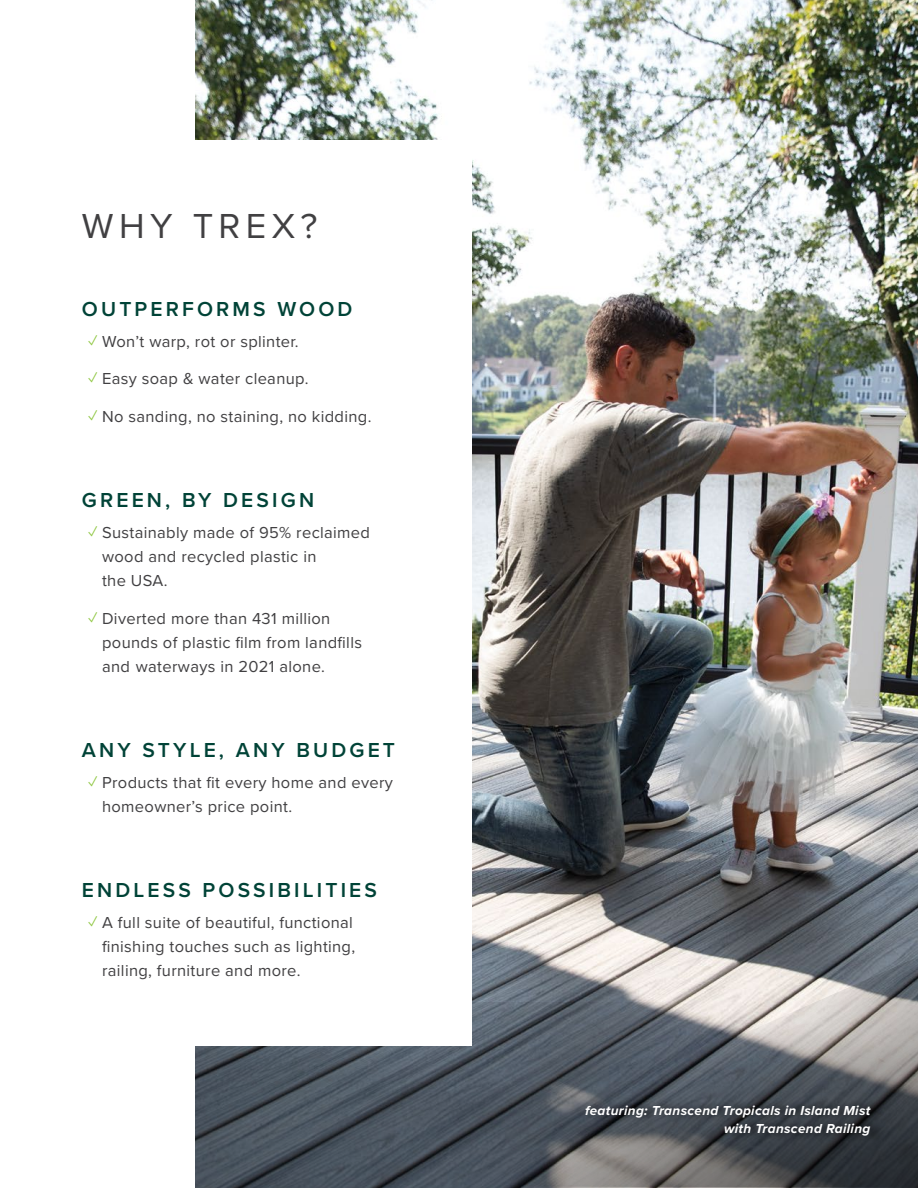
<style>
.page{position:relative;width:918px;height:1188px;background:#fff}
.page>*{position:absolute;margin:0;border:0;box-sizing:border-box;transform-origin:0 0}
.t1{font:36px "Proxima Nova";letter-spacing:.15em;color:#414042}
.t2{font:600 21px "Proxima Nova";letter-spacing:.15em;color:#004337}
.t3{font:16.5px/24px "Proxima Nova";letter-spacing:.02em;color:#414042}
.t4{font:italic 700 13.5px/18px "Proxima Nova";letter-spacing:.025em;color:#fff;text-align:right}
.s1{color:#8dc63f}
</style>
<div class="page">
<img style="left:196px;top:0;width:722px;height:957px">
<svg style="left:195px;top:1046px;width:202px;height:142px;background:#48525c"></svg>
<svg style="left:397px;top:957px;width:521px;height:231px;background:#6f7378"></svg>
<div style="left:584px;top:1098px;width:301px;height:46px;background:#000;opacity:.75"></div>
<div style="left:54px;top:140px;width:417px;height:906px;background:#fff"></div>
<h1 class="t1" style="left:82px;top:199px;width:237px">WHY TREX?</h1>
<p class="t2" style="left:82px;top:293px;width:272px">OUTPERFORMS WOOD</p>
<p class="t3" style="left:89px;top:329px;width:212px"><span class="s1">✓</span> Won’t warp, rot or splinter.</p>
<p class="t3" style="left:89px;top:366px;width:222px"><span class="s1">✓</span> Easy soap &amp; water cleanup.</p>
<p class="t3" style="left:89px;top:404px;width:284px"><span class="s1">✓</span> No sanding, no staining, no kidding.</p>
<p class="t2" style="left:82px;top:485px;width:234px">GREEN, BY DESIGN</p>
<p class="t3" style="left:102px;top:520px;width:269px;text-indent:-13px"><span class="s1">✓</span> Sustainably made of 95% reclaimed wood and recycled plastic in<br>the USA.</p>
<p class="t3" style="left:102px;top:605px;width:261px;text-indent:-13px"><span class="s1">✓</span> Diverted more than 431 million pounds of plastic film from landfills and waterways in 2021 alone.</p>
<p class="t2" style="left:82px;top:734px;width:315px">ANY STYLE, ANY BUDGET</p>
<p class="t3" style="left:102px;top:770px;width:292px;text-indent:-13px"><span class="s1">✓</span> Products that fit every home and every homeowner’s price point.</p>
<p class="t2" style="left:82px;top:875px;width:297px">ENDLESS POSSIBILITIES</p>
<p class="t3" style="left:102px;top:910px;width:255px;text-indent:-13px"><span class="s1">✓</span> A full suite of beautiful, functional finishing touches such as lighting, railing, furniture and more.</p>
<p class="t4" style="left:585px;top:1102px;width:287px">featuring: Transcend Tropicals in Island Mist with Transcend Railing</p>
</div>
